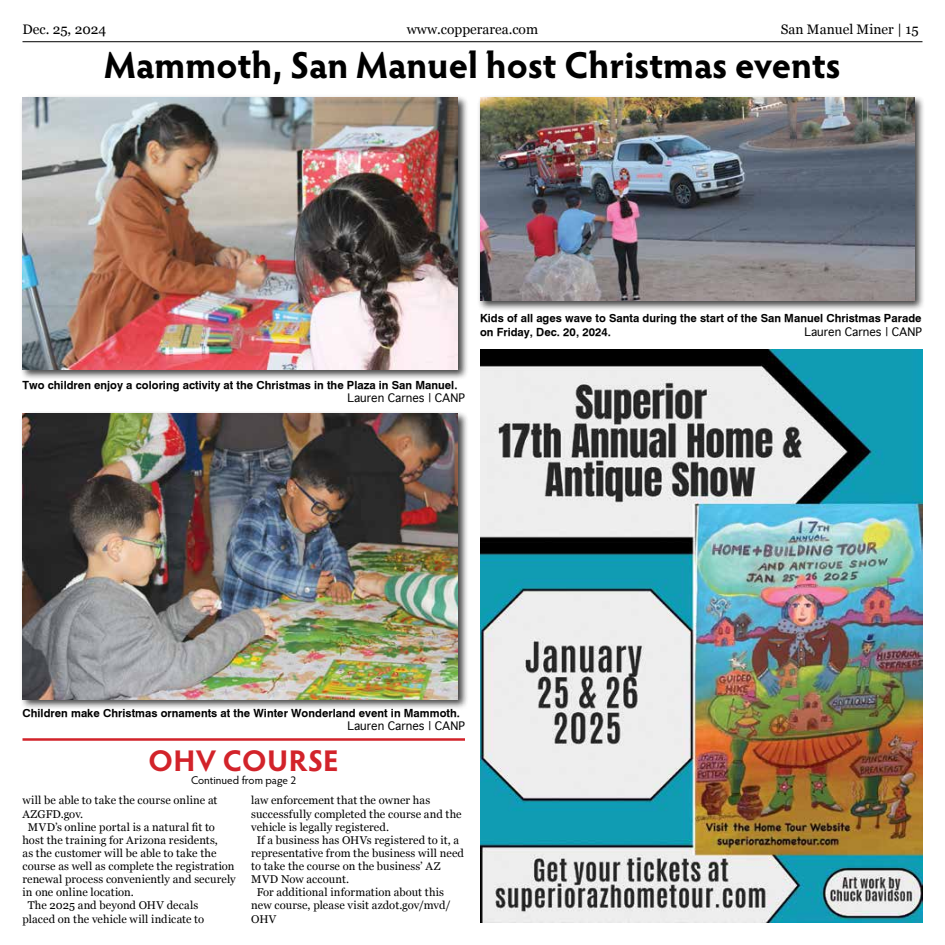
<style>
.page{position:relative;width:945px;height:945px;background:#fff}
.page>*{position:absolute;margin:0;border:0;box-sizing:border-box;transform-origin:0 0}
.t1{font:700 37.5px "Hypatia Sans Pro";letter-spacing:-.005em;color:#000}
.t2{font:700 30px "Hypatia Sans Pro";letter-spacing:.015em;color:#d2232a}
.t3{font:13.75px "Georgia";color:#000}
.t4{font:11.25px "Georgia";letter-spacing:.01em;color:#000}
.t5{font:700 11.25px/13.1px "Geneva";color:#000}
.t6{font:11.25px "Geneva";color:#000}
.t7{font:11.25px "Hypatia Sans Pro";color:#000}
</style>
<div class="page">
<hr style="left:22px;top:41px;width:900px;height:1px;background:#000">
<img style="left:480px;top:350px;width:442px;height:572px">
<hr style="left:22px;top:738px;width:443px;height:3px;background:#d2232a">
<div style="left:477px;top:95px;width:448px;height:217px;background:#000;opacity:.75"></div>
<img style="left:480px;top:98px;width:434px;height:203px">
<div style="left:20px;top:95px;width:449px;height:286px;background:#000;opacity:.75"></div>
<img style="left:22px;top:98px;width:436px;height:272px">
<div style="left:20px;top:411px;width:449px;height:299px;background:#000;opacity:.75"></div>
<img style="left:22px;top:414px;width:436px;height:285px">
<p class="t3" style="left:22px;top:19px;width:85px">Dec. 25, 2024</p>
<p class="t3" style="left:407px;top:19px;width:133px">www.copperarea.com</p>
<p class="t3" style="left:781px;top:19px;width:139px">San Manuel Miner | 15</p>
<h1 class="t1" style="left:104px;top:38px;width:738px">Mammoth, San Manuel host Christmas events</h1>
<p class="t5" style="left:480px;top:312px;width:443px">Kids of all ages wave to Santa during the start of the San Manuel Christmas Parade on Friday, Dec. 20, 2024.</p>
<p class="t6" style="left:805px;top:325px;width:119px">Lauren Carnes | CANP</p>
<p class="t5" style="left:22px;top:379px;width:437px">Two children enjoy a coloring activity at the Christmas in the Plaza in San Manuel.</p>
<p class="t6" style="left:348px;top:392px;width:119px">Lauren Carnes | CANP</p>
<p class="t5" style="left:22px;top:707px;width:439px">Children make Christmas ornaments at the Winter Wonderland event in Mammoth.</p>
<p class="t6" style="left:348px;top:720px;width:119px">Lauren Carnes | CANP</p>
<h2 class="t2" style="left:149px;top:739px;width:192px">OHV COURSE</h2>
<p class="t7" style="left:191px;top:773px;width:107px">Continued from page 2</p>
<p class="t4" style="left:22px;top:792px;width:196px">will be able to take the course online at</p>
<p class="t4" style="left:22px;top:805px;width:62px">AZGFD.gov.</p>
<p class="t4" style="left:28px;top:819px;width:189px">MVD’s online portal is a natural fit to</p>
<p class="t4" style="left:22px;top:832px;width:197px">host the training for Arizona residents,</p>
<p class="t4" style="left:22px;top:845px;width:196px">as the customer will be able to take the</p>
<p class="t4" style="left:22px;top:858px;width:214px">course as well as complete the registration</p>
<p class="t4" style="left:22px;top:871px;width:215px">renewal process conveniently and securely</p>
<p class="t4" style="left:22px;top:884px;width:113px">in one online location.</p>
<p class="t4" style="left:28px;top:897px;width:172px">The 2025 and beyond OHV decals</p>
<p class="t4" style="left:22px;top:910px;width:183px">placed on the vehicle will indicate to</p>
<p class="t4" style="left:251px;top:792px;width:181px">law enforcement that the owner has</p>
<p class="t4" style="left:251px;top:805px;width:212px">successfully completed the course and the</p>
<p class="t4" style="left:251px;top:819px;width:139px">vehicle is legally registered.</p>
<p class="t4" style="left:257px;top:832px;width:204px">If a business has OHVs registered to it, a</p>
<p class="t4" style="left:251px;top:845px;width:214px">representative from the business will need</p>
<p class="t4" style="left:251px;top:858px;width:191px">to take the course on the business’ AZ</p>
<p class="t4" style="left:251px;top:871px;width:99px">MVD Now account.</p>
<p class="t4" style="left:257px;top:884px;width:189px">For additional information about this</p>
<p class="t4" style="left:251px;top:897px;width:201px">new course, please visit azdot.gov/mvd/</p>
<p class="t4" style="left:251px;top:910px;width:27px">OHV</p>
</div>
